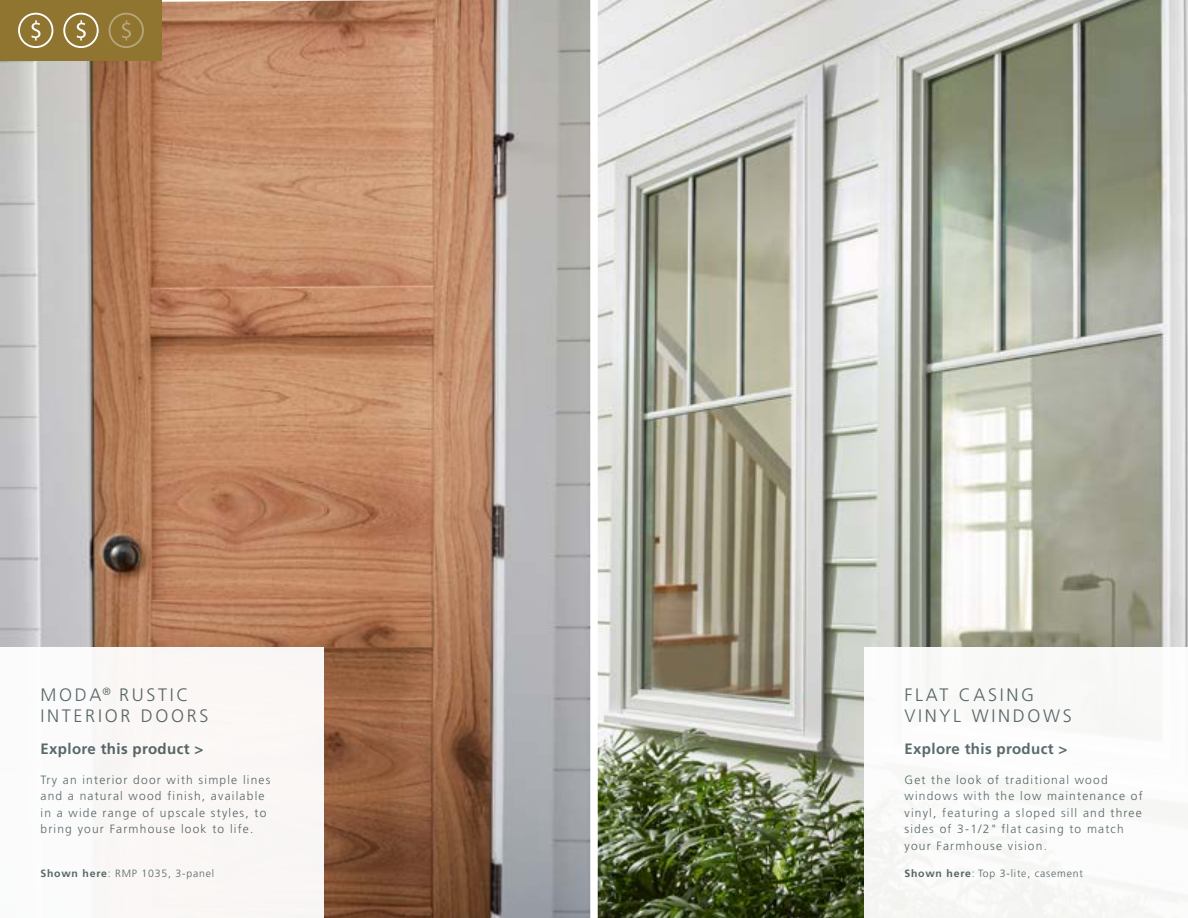
<style>
.page{position:relative;width:1188px;height:918px;background:#fff}
.page>*{position:absolute;margin:0;border:0;box-sizing:border-box;transform-origin:0 0}
.t1{font:300 18px/21px "Frutiger LT Std";letter-spacing:.15em;color:#536466}
.t2{font:700 15px "Frutiger LT Std";letter-spacing:.025em;color:#536466}
.t3{font:300 12px/16.5px "Frutiger LT Std";letter-spacing:.1em;color:#536466}
.t4{font:300 10.5px "Frutiger LT Std";letter-spacing:.075em;color:#536466}
.s1{font-weight:700}
</style>
<div class="page">
<img style="left:0;top:0;width:1188px;height:918px">
<div style="left:590px;top:0;width:8px;height:918px;background:#fff"></div>
<div style="left:0;top:647px;width:324px;height:271px;background:#faf7f5"></div>
<div style="left:864px;top:647px;width:324px;height:271px;background:#fff"></div>
<div style="left:0;top:0;width:162px;height:61px;background:#8f7530"></div>
<div style="left:18px;top:13px;width:35px;height:35px;border:2px solid #fff;border-radius:50%"></div>
<svg style="left:31px;top:20px;width:10px;height:21px"></svg>
<div style="left:63px;top:13px;width:36px;height:35px;border:2px solid #fff;border-radius:50%"></div>
<svg style="left:77px;top:20px;width:9px;height:21px"></svg>
<div style="left:109px;top:13px;width:35px;height:35px;border:2px solid #fff;border-radius:50%"></div>
<svg style="left:122px;top:20px;width:9px;height:21px"></svg>
<h1 class="t1" style="left:40px;top:685px;width:170px">MODA<sup>®</sup> RUSTIC<br>INTERIOR DOORS</h1>
<p class="t2" style="left:40px;top:740px;width:165px">Explore this product &gt;</p>
<p class="t3" style="left:40px;top:772px;width:231px">Try an interior door with simple lines and a natural wood finish, available in a wide range of upscale styles, to bring your Farmhouse look to life.</p>
<p class="t4" style="left:40px;top:868px;width:175px"><span class="s1">Shown here</span>: RMP 1035, 3-panel</p>
<h1 class="t1" style="left:904px;top:685px;width:169px">FLAT CASING<br>VINYL WINDOWS</h1>
<p class="t2" style="left:904px;top:740px;width:165px">Explore this product &gt;</p>
<p class="t3" style="left:904px;top:772px;width:240px">Get the look of traditional wood windows with the low maintenance of vinyl, featuring a sloped sill and three sides of 3-1/2" flat casing to match your Farmhouse vision.</p>
<p class="t4" style="left:904px;top:868px;width:180px"><span class="s1">Shown here</span>: Top 3-lite, casement</p>
</div>
